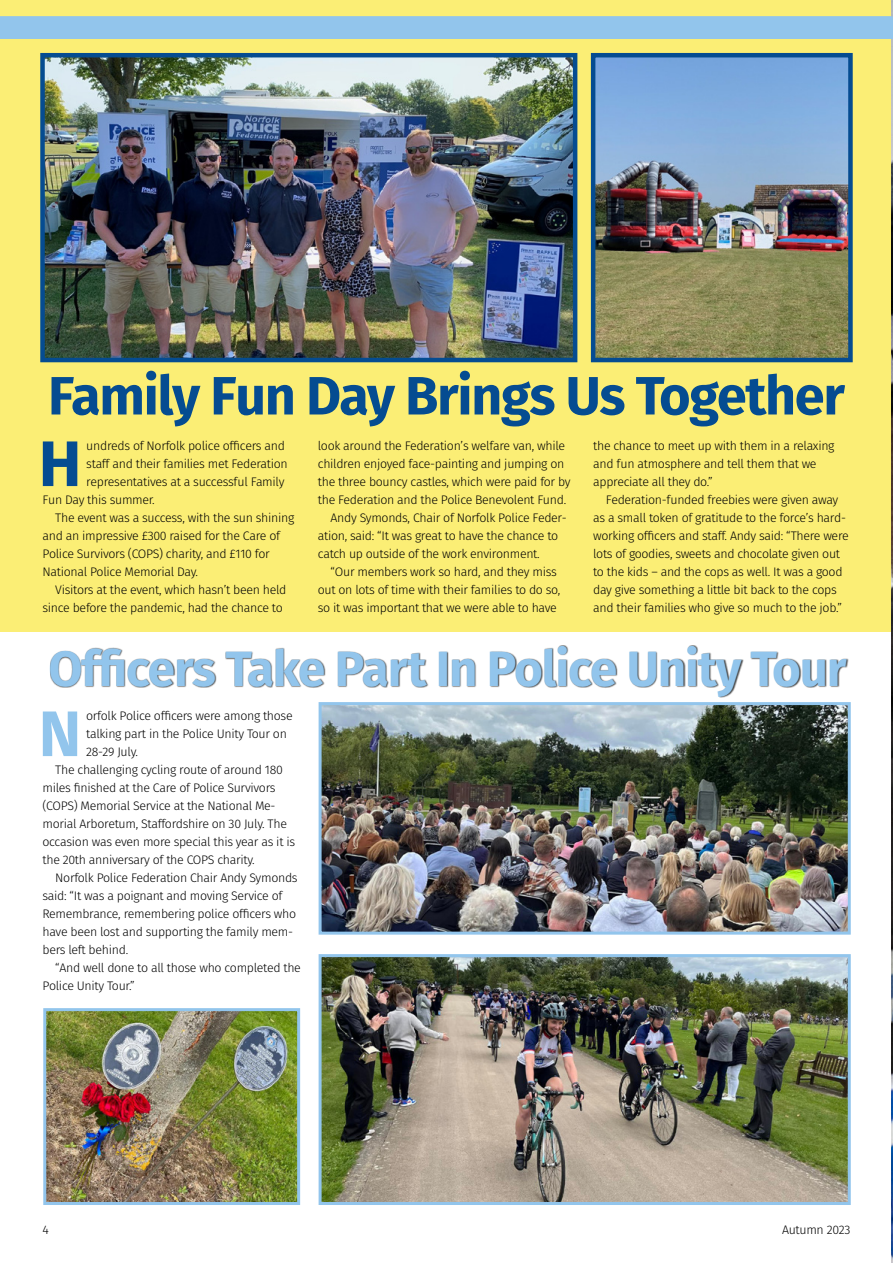
<style>
.page{position:relative;width:893px;height:1263px;background:#fff}
.page>*{position:absolute;margin:0;border:0;box-sizing:border-box;transform-origin:0 0}
.t1{font:700 64.35px "Fira Sans";color:#054c91}
.t2{font:700 64.35px "Fira Sans";color:#92c5ec}
.t3{font:700 54px "Fira Sans";letter-spacing:-.025em;color:#054c91}
.t4{font:700 49.5px "Fira Sans";letter-spacing:-.025em;color:#92c5ec}
.t5{font:300 12.3px/18px "Fira Sans";letter-spacing:-.025em;color:#000}
</style>
<div class="page">
<div style="left:0;top:0;width:893px;height:631px;background:#fbee75"></div>
<img style="left:45px;top:58px;width:527px;height:299px">
<div style="left:40px;top:53px;width:537px;height:309px;border:4px solid #054c91"></div>
<img style="left:596px;top:58px;width:252px;height:299px">
<div style="left:591px;top:53px;width:262px;height:309px;border:4px solid #054c91"></div>
<div style="left:50px;top:645px;width:799px;height:53px;background:#000;opacity:.75"></div>
<img style="left:47px;top:1012px;width:249px;height:189px">
<div style="left:43px;top:1008px;width:257px;height:197px;border:3px solid #92c5ec"></div>
<img style="left:323px;top:706px;width:524px;height:225px">
<div style="left:319px;top:702px;width:532px;height:233px;border:3px solid #92c5ec"></div>
<img style="left:323px;top:958px;width:524px;height:243px">
<div style="left:319px;top:954px;width:532px;height:251px;border:3px solid #92c5ec"></div>
<img style="left:892px;top:0;width:1px;height:1263px">
<div style="left:0;top:16px;width:893px;height:23px;background:#92c5ec"></div>
<h2 class="t3" style="left:48px;top:358px;width:798px">Family Fun Day Brings Us Together</h2>
<h1 class="t1" style="left:39px;top:418px;width:44px">H</h1>
<p class="t5" style="left:86px;top:437px;width:200px">undreds of Norfolk police officers and</p>
<p class="t5" style="left:318px;top:437px;width:249px">look around the Federation’s welfare van, while</p>
<p class="t5" style="left:318px;top:455px;width:248px">children enjoyed face-painting and jumping on</p>
<p class="t5" style="left:318px;top:473px;width:254px">the three bouncy castles, which were paid for by</p>
<p class="t5" style="left:318px;top:491px;width:250px">the Federation and the Police Benevolent Fund.</p>
<p class="t5" style="left:331px;top:509px;width:238px">Andy Symonds, Chair of Norfolk Police Feder-</p>
<p class="t5" style="left:318px;top:527px;width:242px">ation, said: “It was great to have the chance to</p>
<p class="t5" style="left:318px;top:545px;width:223px">catch up outside of the work environment.</p>
<p class="t5" style="left:331px;top:563px;width:228px">“Our members work so hard, and they miss</p>
<p class="t5" style="left:318px;top:581px;width:244px">out on lots of time with their families to do so,</p>
<p class="t5" style="left:318px;top:599px;width:240px">so it was important that we were able to have</p>
<p class="t5" style="left:593px;top:437px;width:243px">the chance to meet up with them in a relaxing and fun atmosphere and tell them that we appreciate all they do.”</p>
<p class="t5" style="left:593px;top:491px;width:257px;text-indent:13px">Federation-funded freebies were given away as a small token of gratitude to the force’s hard&shy;working officers and staff. Andy said: “There were lots of goodies, sweets and chocolate given out to the kids – and the cops as well. It was a good day give something a little bit back to the cops and their families who give so much to the job.”</p>
<h3 class="t4" style="left:48px;top:633px;width:800px">Officers Take Part In Police Unity Tour</h3>
<h1 class="t2" style="left:39px;top:688px;width:44px">N</h1>
<p class="t5" style="left:86px;top:707px;width:208px">orfolk Police officers were among those</p>
<p class="t5" style="left:86px;top:455px;width:203px">staff and their families met Federation</p>
<p class="t5" style="left:86px;top:473px;width:200px">representatives at a successful Family</p>
<p class="t5" style="left:43px;top:491px;width:114px">Fun Day this summer.</p>
<p class="t5" style="left:55px;top:509px;width:240px">The event was a success, with the sun shining</p>
<p class="t5" style="left:43px;top:527px;width:239px">and an impressive £300 raised for the Care of</p>
<p class="t5" style="left:43px;top:545px;width:229px">Police Survivors (COPS) charity, and £110 for</p>
<p class="t5" style="left:43px;top:563px;width:157px">National Police Memorial Day.</p>
<p class="t5" style="left:55px;top:581px;width:233px">Visitors at the event, which hasn’t been held</p>
<p class="t5" style="left:43px;top:599px;width:242px">since before the pandemic, had the chance to</p>
<p class="t5" style="left:86px;top:725px;width:202px">talking part in the Police Unity Tour on</p>
<p class="t5" style="left:86px;top:743px;width:54px">28-29 July.</p>
<p class="t5" style="left:55px;top:761px;width:229px">The challenging cycling route of around 180</p>
<p class="t5" style="left:43px;top:779px;width:235px">miles finished at the Care of Police Survivors</p>
<p class="t5" style="left:43px;top:797px;width:235px">(COPS) Memorial Service at the National Me-</p>
<p class="t5" style="left:43px;top:815px;width:246px">morial Arboretum, Staffordshire on 30 July. The</p>
<p class="t5" style="left:43px;top:833px;width:254px">occasion was even more special this year as it is</p>
<p class="t5" style="left:43px;top:851px;width:214px">the 20th anniversary of the COPS charity.</p>
<p class="t5" style="left:55px;top:869px;width:244px">Norfolk Police Federation Chair Andy Symonds</p>
<p class="t5" style="left:43px;top:887px;width:241px">said: “It was a poignant and moving Service of</p>
<p class="t5" style="left:43px;top:905px;width:255px">Remembrance, remembering police officers who</p>
<p class="t5" style="left:43px;top:923px;width:252px">have been lost and supporting the family mem-</p>
<p class="t5" style="left:43px;top:941px;width:87px">bers left behind.</p>
<p class="t5" style="left:55px;top:959px;width:247px">“And well done to all those who completed the</p>
<p class="t5" style="left:43px;top:977px;width:94px">Police Unity Tour.”</p>
<p class="t5" style="left:43px;top:1220px;width:8px">4</p>
<p class="t5" style="left:782px;top:1220px;width:70px">Autumn 2023</p>
</div>
